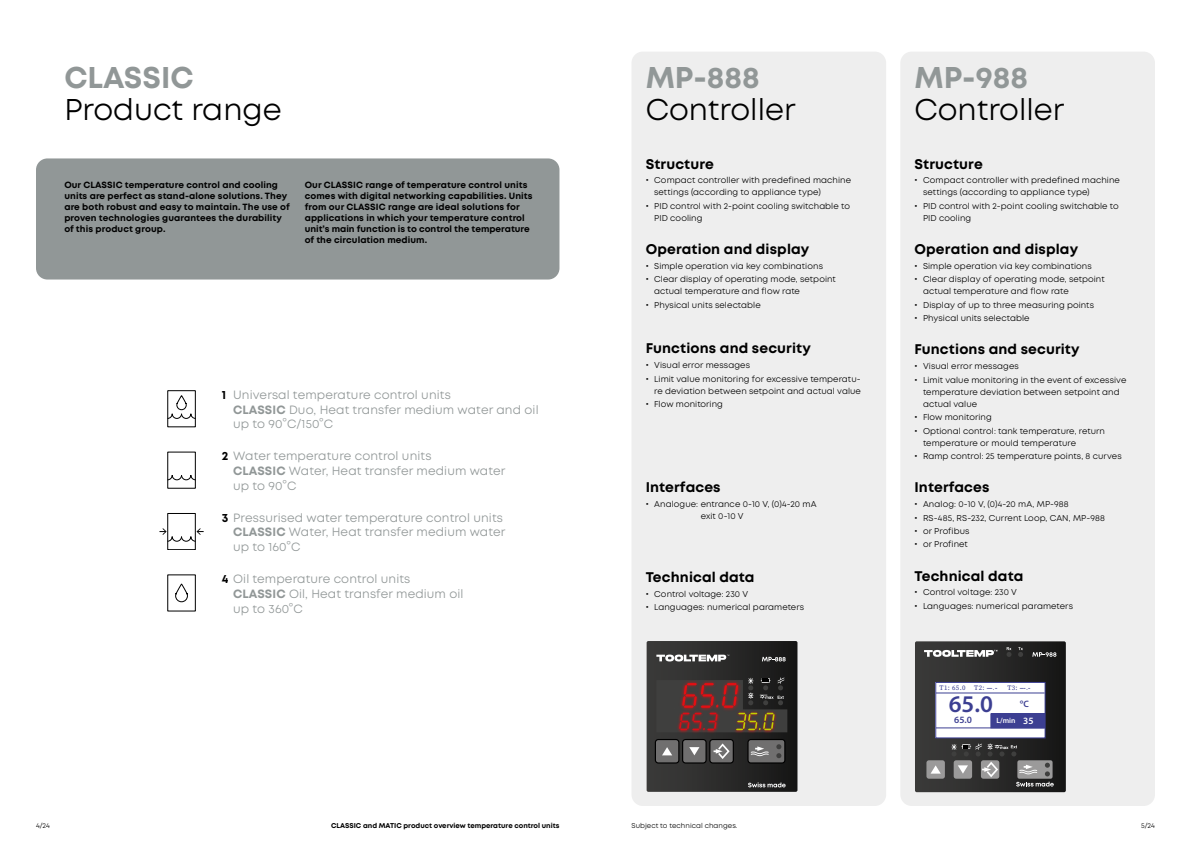
<style>
.page{position:relative;width:1191px;height:842px;background:#fff}
.page>*{position:absolute;margin:0;border:0;box-sizing:border-box;transform-origin:0 0}
.Produktename_-_Haupttitel{font:30px "Mont";color:#000}
.Produktename_-_Haupttitel-2{font:700 30px "Mont";color:#919797}
.t1{font:600 24px "Myriad Pro";color:#3c3f92}
.Content_Title{font:700 14px "Mont";letter-spacing:.01em;color:#000}
.Tab_Haupttitel{font:12px/14.8px "Mont";letter-spacing:.01em;color:#919797}
.t2{font:600 10.9px "Myriad Pro";color:#3c3f92}
.t3{font:600 9.6px "Myriad Pro";color:#3c3f92}
.Tab_Haupttitel-2{font:700 9px/11px "Mont";letter-spacing:.01em;color:#000}
.t4{font:8.5px/12px "Mont";letter-spacing:.005em;color:#000}
.t5{font:600 7.6px "Myriad Pro";color:#fff}
.t6{font:7.4px "Myriad Pro";color:#000}
.t7{font:700 7px "Mont";color:#000}
.t8{font:7px "Mont";letter-spacing:.005em;color:#000}
.t9{font:6.8px "Arial";color:#32368c}
.t10{font:6.8px "Source Serif Pro";color:#32368c}
.s1{font-weight:700;color:#000}
.s2{font-weight:700}
.s3{font-family:"Source Serif Pro"}
.s4{font-size:9.3px}
.s5{font-size:9.6px}
</style>
<div class="page">
<div style="left:36px;top:158px;width:523px;height:121px;background:#919797;border-radius:11px"></div>
<div style="left:631px;top:52px;width:255px;height:754px;background:#eee;border-radius:11px"></div>
<div style="left:900px;top:52px;width:255px;height:754px;background:#eee;border-radius:11px"></div>
<svg style="left:646px;top:641px;width:151px;height:151px;background:#423a38"></svg>
<svg style="left:915px;top:641px;width:150px;height:151px;background:#3d3d3c"></svg>
<div style="left:935px;top:682px;width:110px;height:56px;background:#fff"></div>
<div style="left:935px;top:682px;width:110px;height:56px;border:1px solid #3c3f92"></div>
<hr style="left:936px;top:693px;width:108px;height:1px;background:#3c3f92">
<hr style="left:936px;top:728px;width:108px;height:1px;background:#3c3f92">
<div style="left:991px;top:714px;width:53px;height:14px;background:#3c3f92"></div>
<div style="left:990px;top:713px;width:55px;height:15px;border:1px solid #3c3f92"></div>
<div style="left:167px;top:390px;width:29px;height:37px;border:1px solid #000"></div>
<svg style="left:167px;top:396px;width:29px;height:23px"></svg>
<svg style="left:169px;top:475px;width:25px;height:6px"></svg>
<div style="left:167px;top:452px;width:29px;height:37px;border:1px solid #000"></div>
<svg style="left:159px;top:528px;width:45px;height:14px"></svg>
<div style="left:167px;top:513px;width:29px;height:37px;border:1px solid #000"></div>
<div style="left:167px;top:574px;width:29px;height:37px;border:1px solid #000"></div>
<svg style="left:175px;top:584px;width:13px;height:19px"></svg>
<p class="Produktename_-_Haupttitel-2" style="left:64px;top:58px;width:131px">CLASSIC</p>
<p class="Produktename_-_Haupttitel" style="left:64px;top:90px;width:219px">Product range</p>
<p class="Tab_Haupttitel-2" style="left:64px;top:180px;width:227px">Our CLASSIC temperature control and cooling units are perfect as stand-alone solutions. They are both robust and easy to maintain. The use of proven technologies guarantees the durability of this product group.</p>
<p class="Tab_Haupttitel-2" style="left:305px;top:180px;width:229px">Our CLASSIC range of temperature control units comes with digital networking capabilities. Units from our CLASSIC range are ideal solutions for applications in which your temperature control unit’s main function is to control the temperature of the circulation medium.</p>
<p class="Tab_Haupttitel" style="left:233px;top:387px;width:307px;text-indent:-11px"><span class="s1">1</span> Universal temperature control units<br><span class="s2">CLASSIC</span> Duo, Heat transfer medium water and oil up to 90°C/150°C</p>
<p class="Tab_Haupttitel" style="left:233px;top:449px;width:274px;text-indent:-11px"><span class="s1">2</span> Water temperature control units<br><span class="s2">CLASSIC</span> Water, Heat transfer medium water up to 90°C</p>
<p class="Tab_Haupttitel" style="left:233px;top:510px;width:274px;text-indent:-11px"><span class="s1">3</span> Pressurised water temperature control units<br><span class="s2">CLASSIC</span> Water, Heat transfer medium water up to 160°C</p>
<p class="Tab_Haupttitel" style="left:233px;top:571px;width:232px;text-indent:-11px"><span class="s1">4</span> Oil temperature control units<br><span class="s2">CLASSIC</span> Oil, Heat transfer medium oil up to 360°C</p>
<p class="Produktename_-_Haupttitel-2" style="left:645px;top:58px;width:116px">MP-888</p>
<p class="Produktename_-_Haupttitel" style="left:645px;top:90px;width:151px">Controller</p>
<p class="Produktename_-_Haupttitel-2" style="left:914px;top:58px;width:115px">MP-988</p>
<p class="Produktename_-_Haupttitel" style="left:914px;top:90px;width:151px">Controller</p>
<p class="Content_Title" style="left:645px;top:155px;width:70px">Structure</p>
<p class="t4" style="left:654px;top:175px;width:198px">Compact controller with predefined machine settings (according to appliance type)</p>
<p class="t4" style="left:654px;top:200px;width:197px">PID control with 2-point cooling switchable to<br>PID cooling</p>
<p class="Content_Title" style="left:645px;top:240px;width:165px">Operation and display</p>
<p class="t4" style="left:654px;top:260px;width:170px">Simple operation via key combinations</p>
<p class="t4" style="left:654px;top:273px;width:183px">Clear display of operating mode, setpoint actual temperature and flow rate</p>
<p class="t4" style="left:654px;top:299px;width:108px">Physical units selectable</p>
<p class="Content_Title" style="left:645px;top:339px;width:167px">Functions and security</p>
<p class="t4" style="left:654px;top:359px;width:97px">Visual error messages</p>
<p class="t4" style="left:654px;top:373px;width:208px">Limit value monitoring for excessive temperatu&shy;re deviation between setpoint and actual value</p>
<p class="t4" style="left:654px;top:398px;width:70px">Flow monitoring</p>
<p class="Content_Title" style="left:914px;top:155px;width:70px">Structure</p>
<p class="t4" style="left:923px;top:175px;width:198px">Compact controller with predefined machine settings (according to appliance type)</p>
<p class="t4" style="left:923px;top:200px;width:197px">PID control with 2-point cooling switchable to<br>PID cooling</p>
<p class="Content_Title" style="left:914px;top:240px;width:165px">Operation and display</p>
<p class="t4" style="left:923px;top:260px;width:170px">Simple operation via key combinations</p>
<p class="t4" style="left:923px;top:273px;width:183px">Clear display of operating mode, setpoint actual temperature and flow rate</p>
<p class="t4" style="left:923px;top:299px;width:172px">Display of up to three measuring points</p>
<p class="t4" style="left:923px;top:312px;width:108px">Physical units selectable</p>
<p class="Content_Title" style="left:914px;top:340px;width:167px">Functions and security</p>
<p class="t4" style="left:923px;top:360px;width:97px">Visual error messages</p>
<p class="t4" style="left:923px;top:374px;width:205px">Limit value monitoring in the event of excessive temperature deviation between setpoint and actual value</p>
<p class="t4" style="left:923px;top:411px;width:70px">Flow monitoring</p>
<p class="t4" style="left:923px;top:425px;width:183px">Optional control: tank temperature, return temperature or mould temperature</p>
<p class="t4" style="left:923px;top:450px;width:200px">Ramp control: 25 temperature points, 8 curves</p>
<p class="Content_Title" style="left:914px;top:478px;width:76px">Interfaces</p>
<p class="t4" style="left:923px;top:498px;width:147px">Analog: 0-10 V, (0)4-20 mA, MP-988</p>
<p class="t4" style="left:923px;top:512px;width:183px">RS-485, RS-232, Current Loop, CAN, MP-988</p>
<p class="t4" style="left:923px;top:525px;width:48px">or Profibus</p>
<p class="t4" style="left:923px;top:538px;width:46px">or Profinet</p>
<p class="Content_Title" style="left:914px;top:567px;width:110px">Technical data</p>
<p class="t4" style="left:923px;top:586px;width:96px">Control voltage: 230 V</p>
<p class="Content_Title" style="left:645px;top:478px;width:76px">Interfaces</p>
<p class="t4" style="left:700px;top:498px;width:117px;text-indent:-46px">Analogue: entrance 0-10 V, (0)4-20 mA exit 0-10 V</p>
<p class="Content_Title" style="left:645px;top:568px;width:110px">Technical data</p>
<p class="t4" style="left:654px;top:588px;width:96px">Control voltage: 230 V</p>
<p class="t4" style="left:654px;top:601px;width:151px">Languages: numerical parameters</p>
<p class="t6" style="left:646px;top:602px;width:80px">Illustration Roger 08.2025</p>
<p class="t4" style="left:923px;top:600px;width:151px">Languages: numerical parameters</p>
<p class="t6" style="left:757px;top:602px;width:79px">Daten neues Layout Folie</p>
<p class="t6" style="left:914px;top:602px;width:80px">Illustration Roger 08.2025</p>
<p class="t10" style="left:939px;top:683px;width:27px">T1: 65.0</p>
<p class="t9" style="left:974px;top:683px;width:25px"><span class="s3">T2:</span> ---.-</p>
<p class="t9" style="left:1007px;top:683px;width:25px"><span class="s3">T3:</span> ---.-</p>
<p class="t2" style="left:1019px;top:697px;width:11px">°<span class="s4">C</span></p>
<p class="t1" style="left:948px;top:688px;width:46px">65.0</p>
<p class="t3" style="left:954px;top:714px;width:19px">65.0</p>
<p class="t5" style="left:996px;top:716px;width:39px">L/min <span class="s5">35</span></p>
<p class="t8" style="left:36px;top:821px;width:15px">4/24</p>
<p class="t7" style="left:331px;top:821px;width:230px">CLASSIC and MATIC product overview temperature control units</p>
<p class="t8" style="left:631px;top:821px;width:107px">Subject to technical changes.</p>
<p class="t8" style="left:1141px;top:821px;width:15px">5/24</p>
</div>
